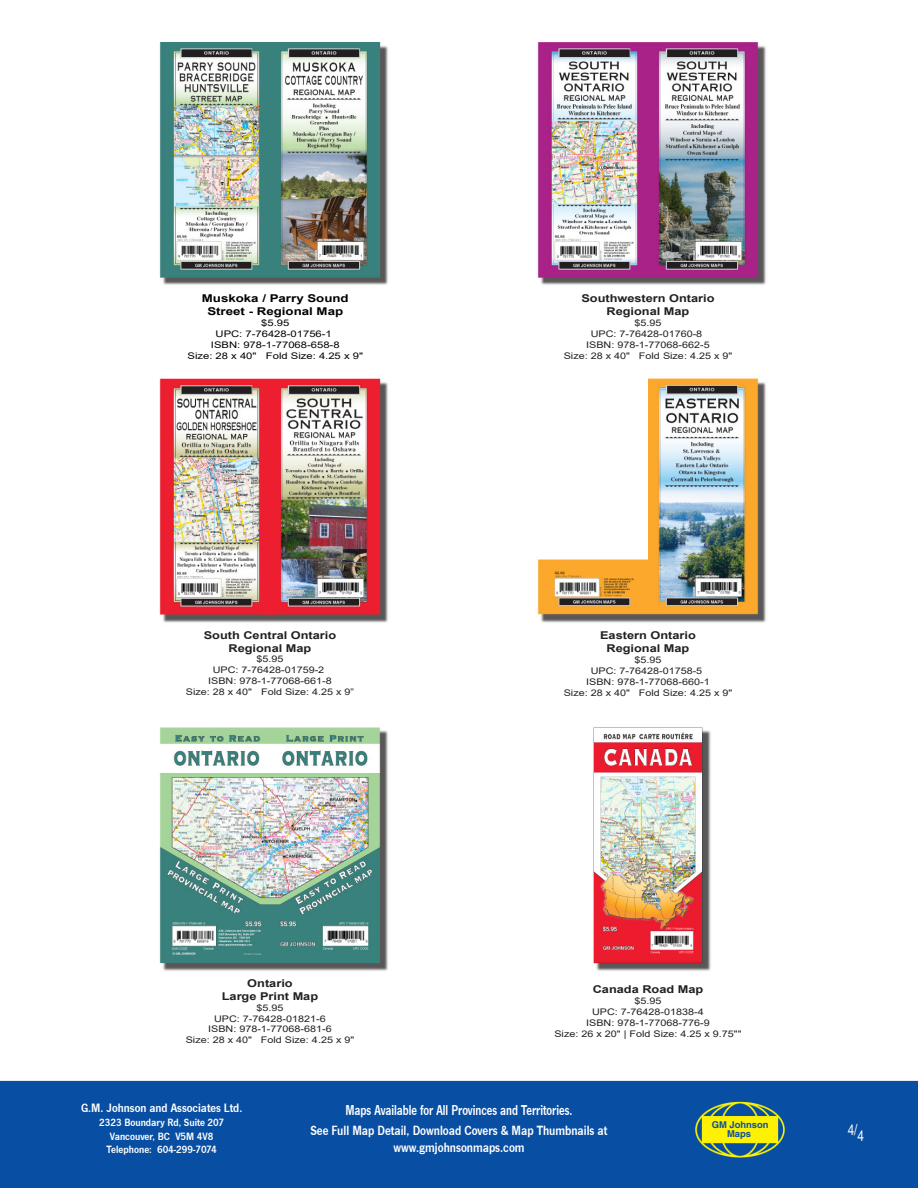
<style>
.page{position:relative;width:918px;height:1188px;background:#fff}
.page>*{position:absolute;margin:0;border:0;box-sizing:border-box;transform-origin:0 0}
.t1{font:condensed 15px "Helvetica";color:#fff;scale:.95 1}
.t2{font:600 14.85px "News Got T";color:#fff;scale:.81 1}
.t3{font:600 13.8px/16.5px "News Got T";color:#fff;text-align:center;scale:.9 1}
.t4{font:600 12.6px "News Got T";color:#fff}
.t5{font:600 10.95px/13.4px "News Got T";color:#fff;text-align:center}
.t6{font:700 10.8px/12.9px "Arial";color:#231f20;text-align:center;scale:1.19 1}
.t7{font:700 10.8px/12.9px "Arial";color:#000;text-align:center;scale:1.24 1}
.t8{font:700 9.45px/9px "Helvetica";color:#094fa3;text-align:center}
.t9{font:9.15px/10.9px "Arial";color:#231f20;text-align:center;scale:1.19 1}
.t10{font:9.15px/10.9px "Arial";color:#000;text-align:center;scale:1.24 1}
</style>
<div class="page">
<img style="left:0;top:42px;width:918px;height:1146px">
<p class="t7" style="left:202px;top:292px;width:120px">Muskoka / Parry Sound<br>Street - Regional Map</p>
<p class="t10" style="left:188px;top:317px;width:143px">$5.95<br>UPC: 7-76428-01756-1<br>ISBN: 978-1-77068-658-8<br>Size: 28 x 40" Fold Size: 4.25 x 9"</p>
<p class="t6" style="left:204px;top:628px;width:113px">South Central Ontario<br>Regional Map</p>
<p class="t9" style="left:186px;top:654px;width:143px">$5.95<br>UPC: 7-76428-01759-2<br>ISBN: 978-1-77068-661-8<br>Size: 28 x 40" Fold Size: 4.25 x 9”</p>
<p class="t6" style="left:581px;top:292px;width:113px">Southwestern Ontario<br>Regional Map</p>
<p class="t9" style="left:564px;top:317px;width:143px">$5.95<br>UPC: 7-76428-01760-8<br>ISBN: 978-1-77068-662-5<br>Size: 28 x 40" Fold Size: 4.25 x 9"</p>
<p class="t6" style="left:600px;top:629px;width:82px">Eastern Ontario<br>Regional Map</p>
<p class="t9" style="left:564px;top:654px;width:143px">$5.95<br>UPC: 7-76428-01758-5<br>ISBN: 978-1-77068-660-1<br>Size: 28 x 40" Fold Size: 4.25 x 9"</p>
<p class="t6" style="left:222px;top:977px;width:82px">Ontario<br>Large Print Map</p>
<p class="t9" style="left:186px;top:1002px;width:143px">$5.95<br>UPC: 7-76428-01821-6<br>ISBN: 978-1-77068-681-6<br>Size: 28 x 40" Fold Size: 4.25 x 9"</p>
<p class="t6" style="left:593px;top:983px;width:94px">Canada Road Map</p>
<p class="t9" style="left:554px;top:995px;width:159px">$5.95<br>UPC: 7-76428-01838-4<br>ISBN: 978-1-77068-776-9<br>Size: 26 x 20" | Fold Size: 4.25 x 9.75""</p>
<h3 class="t4" style="left:81px;top:1101px;width:163px">G.M. Johnson and Associates Ltd.</h3>
<h2 class="t2" style="left:345px;top:1101px;width:282px">Maps Available for All Provinces and Territories.</h2>
<p class="t5" style="left:99px;top:1116px;width:126px">2323 Boundary Rd, Suite 207<br>Vancouver, BC V5M 4V8<br>Telephone: 604-299-7074</p>
<p class="t8" style="left:712px;top:1120px;width:59px">GM Johnson<br>Maps</p>
<h3 class="t3" style="left:310px;top:1123px;width:331px">See Full Map Detail, Download Covers &amp; Map Thumbnails at www.gmjohnsonmaps.com</h3>
<h1 class="t1" style="left:848px;top:1121px;width:19px">4/4</h1>
</div>
